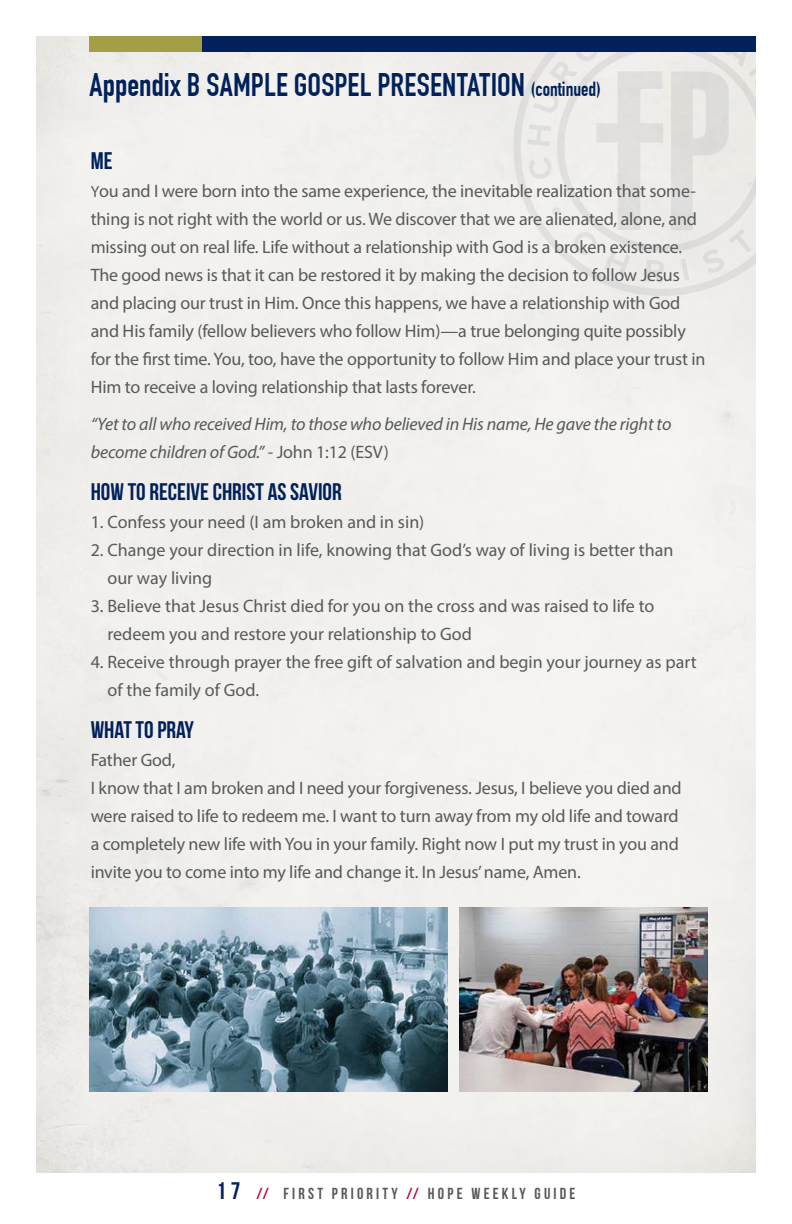
<style>
.page{position:relative;width:792px;height:1224px;background:#fff}
.page>*{position:absolute;margin:0;border:0;box-sizing:border-box;transform-origin:0 0}
.t1{font:700 32px "DIN Condensed";letter-spacing:.005em;color:#00215b}
.t2{font:24px "Bebas Neue";color:#00215b}
.t3{font:18px/28px "Myriad Pro";letter-spacing:-.01em;color:#58595b}
.t4{font:italic 18px/28px "Myriad Pro";letter-spacing:-.01em;color:#58595b}
.t5{font:16px "Bebas Neue";letter-spacing:.2em;color:#58595b}
.s1{font-size:20px}
.s2{font-size:16px}
.s3{font-style:normal}
.s4{font-size:24px;color:#00215b}
.s5{color:#b30838}
</style>
<div class="page">
<div style="left:36px;top:36px;width:720px;height:1136px;background:#f2f1ee"></div>
<div style="left:89px;top:36px;width:193px;height:15px;background:#a39f46"></div>
<div style="left:202px;top:36px;width:554px;height:15px;background:#00215b"></div>
<svg style="left:514px;top:51px;width:242px;height:245px;background:#e8e7e4"></svg>
<img style="left:459px;top:907px;width:249px;height:185px">
<img style="left:89px;top:907px;width:359px;height:185px">
<h1 class="t1" style="left:89px;top:74px;width:513px">Appendix B SAMPLE GOSPEL PRESENTATION <span class="s1">(continued)</span></h1>
<h2 class="t2" style="left:91px;top:148px;width:23px">ME</h2>
<p class="t3" style="left:91px;top:177px;width:616px"><span class="s2">Y</span>ou and I were born into the same experience, the inevitable realization that some&shy;thing is not right with the world or us. We discover that we are alienated, alone, and missing out on real life. Life without a relationship with God is a broken existence.<br>The good news is that it can be restored it by making the decision to follow Jesus and placing our trust in Him. Once this happens, we have a relationship with God and His family (fellow believers who follow Him)—a true belonging quite possibly for the first time. You, too, have the opportunity to follow Him and place your trust in Him to receive a loving relationship that lasts forever.</p>
<p class="t4" style="left:91px;top:410px;width:582px">“Yet to all who received Him, to those who believed in His name, He gave the right to become children of God.” <span class="s3">- John 1:12 (ESV)</span></p>
<h2 class="t2" style="left:91px;top:479px;width:253px">HOW TO RECEIVE CHRIST AS SAVIOR</h2>
<p class="t3" style="left:91px;top:508px;width:335px">1. Confess your need (I am broken and in sin)</p>
<p class="t3" style="left:107px;top:536px;width:567px;text-indent:-17px">2. Change your direction in life, knowing that God’s way of living is better than our way living</p>
<p class="t3" style="left:107px;top:592px;width:549px;text-indent:-17px">3. Believe that Jesus Christ died for you on the cross and was raised to life to redeem you and restore your relationship to God</p>
<p class="t3" style="left:107px;top:648px;width:591px;text-indent:-17px">4. Receive through prayer the free gift of salvation and begin your journey as part of the family of God.</p>
<h2 class="t2" style="left:91px;top:717px;width:105px">WHAT TO PRAY</h2>
<p class="t3" style="left:91px;top:746px;width:593px">Father God,<br>I know that I am broken and I need your forgiveness. Jesus, I believe you died and were raised to life to redeem me. I want to turn away from my old life and toward a completely new life with You in your family. Right now I put my trust in you and invite you to come into my life and change it. In Jesus’ name, Amen.</p>
<p class="t5" style="left:217px;top:1184px;width:360px"><span class="s4">17</span> <span class="s5">//</span> FIRST PRIORITY <span class="s5">//</span> HOPE WEEKLY GUIDE</p>
</div>
